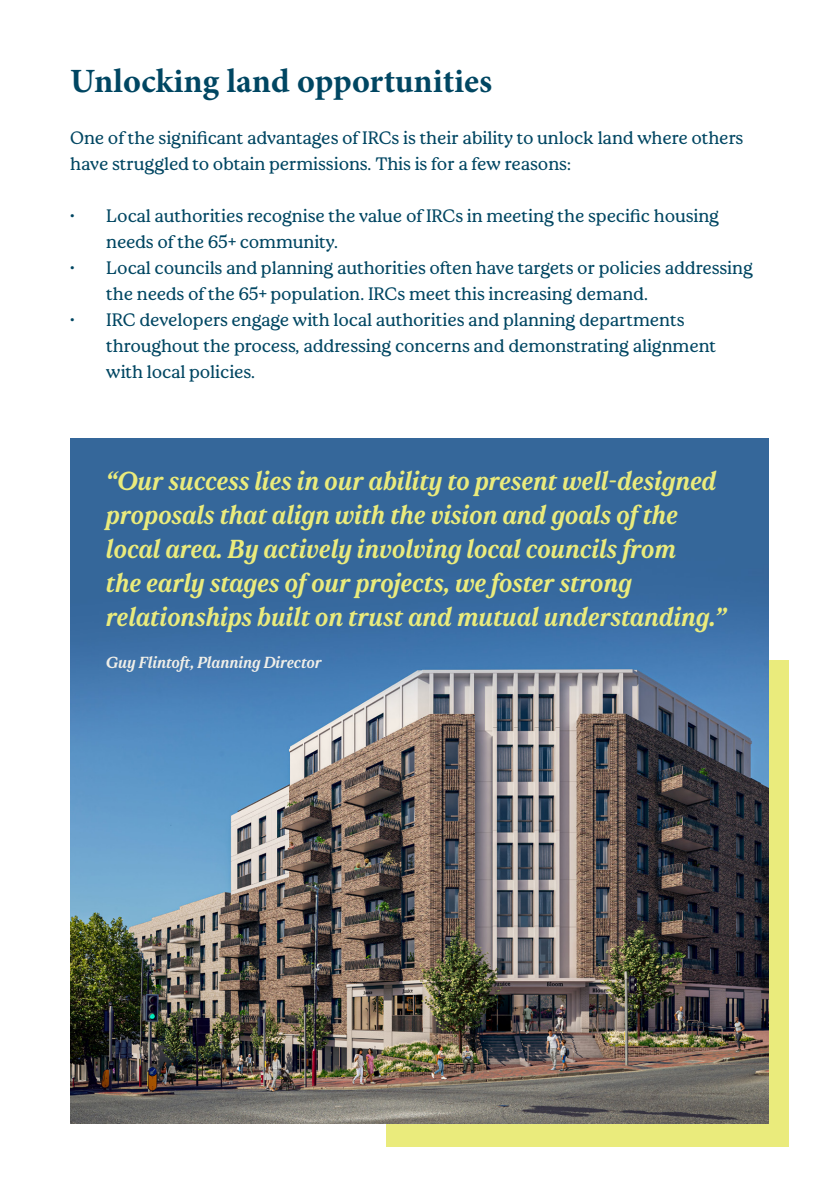
<style>
.page{position:relative;width:838px;height:1187px;background:#fff}
.page>*{position:absolute;margin:0;border:0;box-sizing:border-box;transform-origin:0 0}
.t1{font:700 34px "Minion Pro";color:#004662}
.t2{font:italic 600 26px/34px "Thrive";letter-spacing:-.01em;color:#eaeb7c}
.t3{font:18px/26px "Thrive";letter-spacing:-.01em;color:#004662}
.t4{font:italic 600 16px "Thrive";letter-spacing:-.01em;color:#efeee8}
</style>
<div class="page">
<div style="left:387px;top:660px;width:402px;height:486px;background:#eaeb7c"></div>
<img style="left:70px;top:438px;width:698px;height:686px">
<p class="t1" style="left:70px;top:58px;width:423px">Unlocking land opportunities</p>
<p class="t3" style="left:70px;top:125px;width:675px">One of the significant advantages of IRCs is their ability to unlock land where others have struggled to obtain permissions. This is for a few reasons:</p>
<p class="t3" style="left:106px;top:203px;width:614px;text-indent:-36px">• Local authorities recognise the value of IRCs in meeting the specific housing needs of the 65+ community.</p>
<p class="t3" style="left:106px;top:255px;width:648px;text-indent:-36px">• Local councils and planning authorities often have targets or policies addressing the needs of the 65+ population. IRCs meet this increasing demand.</p>
<p class="t3" style="left:106px;top:307px;width:611px;text-indent:-36px">• IRC developers engage with local authorities and planning departments throughout the process, addressing concerns and demonstrating alignment with local policies.</p>
<p class="t2" style="left:106px;top:464px;width:622px">“Our success lies in our ability to present well-designed proposals that align with the vision and goals of the local area. By actively involving local councils from<br>the early stages of our projects, we foster strong relationships built on trust and mutual understanding.”</p>
<p class="t4" style="left:106px;top:653px;width:217px">Guy Flintoft, Planning Director</p>
</div>
